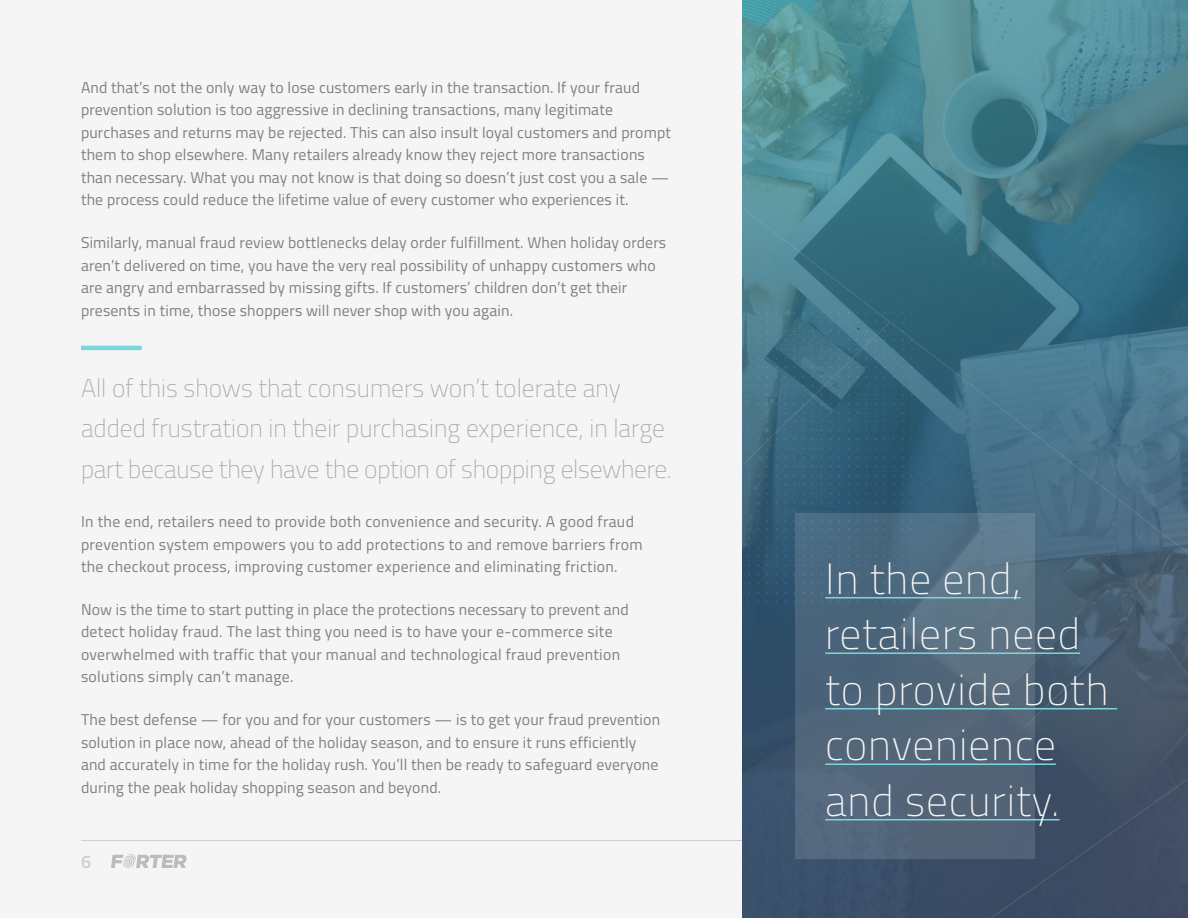
<style>
.page{position:relative;width:1188px;height:918px;background:#f5f5f5}
.page>*{position:absolute;margin:0;border:0;box-sizing:border-box;transform-origin:0 0}
.Quote_-_sidebar{font:200 43.5px/55.5px "Titillium Web";letter-spacing:.02em;color:#f5f5f5}
.Quote_-_inline_text{font:200 25.5px/40.5px "Titillium Web";color:#a3a7a6}
.t1{font:600 18px "Titillium Web";color:#ccd0d3}
.Body{font:15.75px/22.5px "Titillium Web";letter-spacing:.01em;color:#7c8180}
</style>
<div class="page">
<hr style="left:81px;top:840px;width:1028px;height:1px;background:#ccd0d3">
<svg style="left:111px;top:854px;width:76px;height:14px"></svg>
<svg style="left:742px;top:0;width:446px;height:918px;background:#487584"></svg>
<div style="left:795px;top:513px;width:240px;height:346px;background:linear-gradient(to right,#4d637a,#5b6f7f)"></div>
<hr style="left:825px;top:597px;width:196px;height:1px;background:#7ad7dd">
<hr style="left:825px;top:652px;width:255px;height:2px;background:#7ad7dd">
<hr style="left:825px;top:708px;width:292px;height:1px;background:#7ad7dd">
<hr style="left:825px;top:763px;width:231px;height:2px;background:#7ad7dd">
<hr style="left:825px;top:819px;width:235px;height:1px;background:#7ad7dd">
<img style="left:742px;top:569px;width:173px;height:38px">
<hr style="left:81px;top:346px;width:61px;height:4px;background:#7ad7dd">
<svg style="left:742px;top:207px;width:446px;height:362px;background:#3f6e84"></svg>
<svg style="left:742px;top:322px;width:149px;height:143px;background:#3c6b81"></svg>
<svg style="left:972px;top:769px;width:216px;height:149px;background:#415067"></svg>
<p class="Body" style="left:81px;top:75px;width:592px">And that’s not the only way to lose customers early in the transaction. If your fraud prevention solution is too aggressive in declining transactions, many legitimate purchases and returns may be rejected. This can also insult loyal customers and prompt them to shop elsewhere. Many retailers already know they reject more transactions than necessary. What you may not know is that doing so doesn’t just cost you a sale — the process could reduce the lifetime value of every customer who experiences it.</p>
<p class="Body" style="left:81px;top:231px;width:587px">Similarly, manual fraud review bottlenecks delay order fulfillment. When holiday orders aren’t delivered on time, you have the very real possibility of unhappy customers who are angry and embarrassed by missing gifts. If customers’ children don’t get their presents in time, those shoppers will never shop with you again.</p>
<p class="Quote_-_inline_text" style="left:81px;top:366px;width:592px">All of this shows that consumers won’t tolerate any added frustration in their purchasing experience, in large part because they have the option of shopping elsewhere.</p>
<p class="Body" style="left:81px;top:510px;width:563px">In the end, retailers need to provide both convenience and security. A good fraud prevention system empowers you to add protections to and remove barriers from the checkout process, improving customer experience and eliminating friction.</p>
<p class="Body" style="left:81px;top:597px;width:549px">Now is the time to start putting in place the protections necessary to prevent and detect holiday fraud. The last thing you need is to have your e-commerce site overwhelmed with traffic that your manual and technological fraud prevention solutions simply can’t manage.</p>
<p class="Body" style="left:81px;top:708px;width:581px">The best defense — for you and for your customers — is to get your fraud prevention solution in place now, ahead of the holiday season, and to ensure it runs efficiently and accurately in time for the holiday rush. You’ll then be ready to safeguard everyone during the peak holiday shopping season and beyond.</p>
<p class="t1" style="left:81px;top:848px;width:12px">6</p>
<p class="Quote_-_sidebar" style="left:825px;top:549px;width:285px">In the end, retailers need to provide both convenience and security.</p>
</div>
